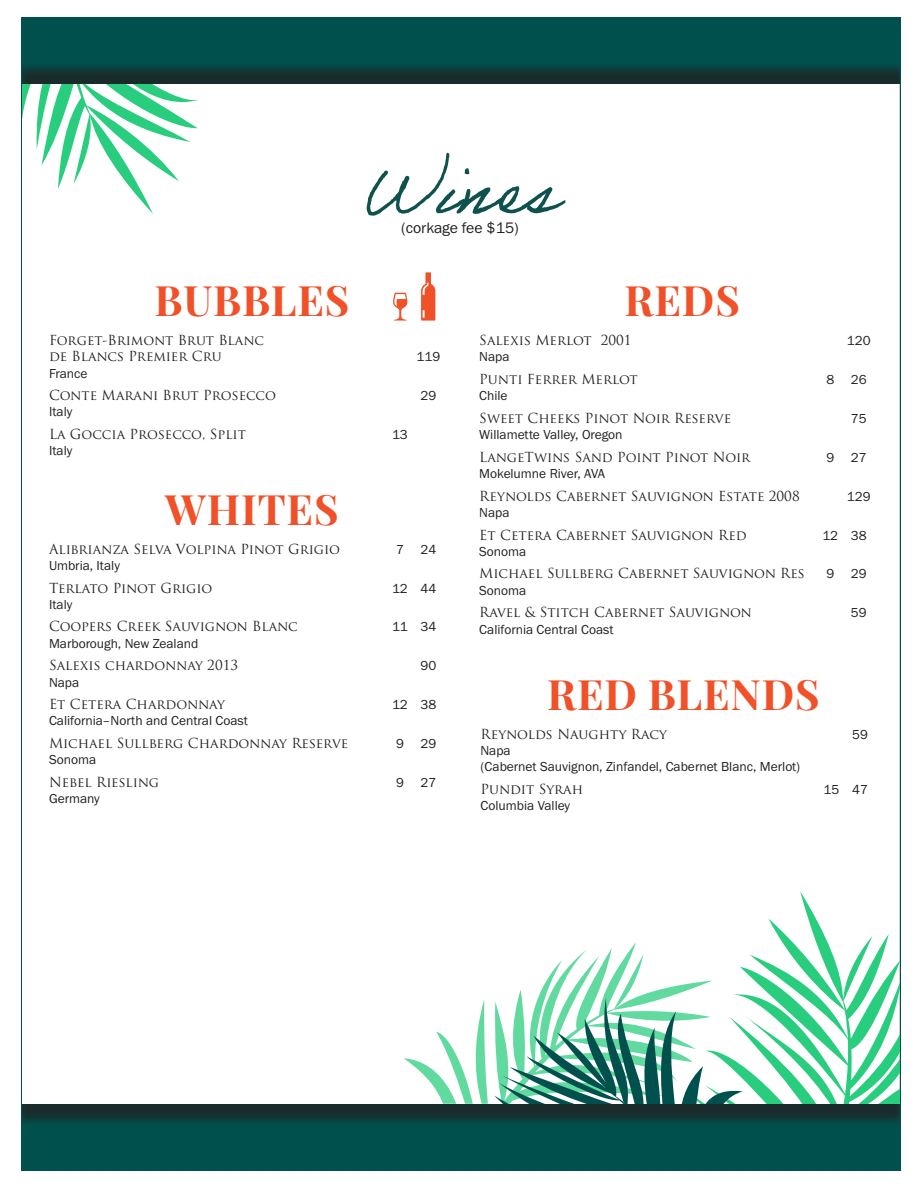
<style>
.page{position:relative;width:918px;height:1188px;background:#fff}
.page>*{position:absolute;margin:0;border:0;box-sizing:border-box;transform-origin:0 0}
.t1{font:72px "Adobe Handwriting Ernie";color:#0f524d}
.t2{font:700 42px "Playfair Display";letter-spacing:.02em;color:#f05129}
.t3{font:15.75px "Franklin Gothic URW Boo";letter-spacing:-.005em;color:#231f20}
.t4{font:13.5px/16.2px "Trajan Pro";color:#231f20}
.t5{font:13.5px/16.2px "Franklin Gothic URW Boo";color:#231f20}
</style>
<div class="page">
<div style="left:21px;top:1065px;width:880px;height:106px;background:#00514d"></div>
<div style="left:21px;top:17px;width:880px;height:106px;background:#00514d"></div>
<div style="left:13px;top:61px;width:898px;height:95px;background:#231f20;opacity:.75"></div>
<div style="left:12px;top:91px;width:897px;height:1036px;background:#231f20;opacity:.75"></div>
<div style="left:21px;top:84px;width:880px;height:1020px;background:#fff"></div>
<div style="left:901px;top:0;width:17px;height:1188px;background:#fff"></div>
<div style="left:0;top:0;width:21px;height:1188px;background:#fff"></div>
<svg style="left:518px;top:942px;width:168px;height:56px"></svg>
<svg style="left:686px;top:891px;width:214px;height:213px"></svg>
<svg style="left:404px;top:998px;width:399px;height:106px"></svg>
<svg style="left:22px;top:84px;width:177px;height:130px"></svg>
<svg style="left:421px;top:272px;width:14px;height:49px"></svg>
<svg style="left:393px;top:293px;width:15px;height:28px"></svg>
<p class="t1" style="left:364px;top:147px;width:194px">Wines</p>
<p class="t3" style="left:401px;top:218px;width:119px">(corkage fee $15)</p>
<p class="t2" style="left:154px;top:267px;width:197px">BUBBLES</p>
<p class="t4" style="left:49px;top:332px;width:216px">Forget-Brimont Brut Blanc de Blancs Premier Cru</p>
<p class="t5" style="left:417px;top:349px;width:25px">119</p>
<p class="t5" style="left:49px;top:365px;width:40px">France</p>
<p class="t4" style="left:49px;top:387px;width:228px">Conte Marani Brut Prosecco</p>
<p class="t5" style="left:421px;top:387px;width:17px">29</p>
<p class="t5" style="left:49px;top:404px;width:25px">Italy</p>
<p class="t4" style="left:49px;top:426px;width:199px">La Goccia Prosecco, Split</p>
<p class="t5" style="left:392px;top:426px;width:17px">13</p>
<p class="t5" style="left:49px;top:443px;width:25px">Italy</p>
<p class="t2" style="left:165px;top:476px;width:175px">WHITES</p>
<p class="t4" style="left:49px;top:541px;width:293px">Alibrianza Selva Volpina Pinot Grigio</p>
<p class="t5" style="left:396px;top:541px;width:42px">7 24</p>
<p class="t5" style="left:49px;top:557px;width:72px">Umbria, Italy</p>
<p class="t4" style="left:49px;top:579px;width:165px">Terlato Pinot Grigio</p>
<p class="t5" style="left:392px;top:580px;width:46px">12 44</p>
<p class="t5" style="left:49px;top:596px;width:25px">Italy</p>
<p class="t4" style="left:49px;top:618px;width:250px">Coopers Creek Sauvignon Blanc</p>
<p class="t5" style="left:392px;top:619px;width:46px">11 34</p>
<p class="t5" style="left:49px;top:635px;width:151px">Marborough, New Zealand</p>
<p class="t4" style="left:49px;top:657px;width:191px">Salexis chardonnay 2013</p>
<p class="t5" style="left:421px;top:657px;width:17px">90</p>
<p class="t5" style="left:49px;top:674px;width:32px">Napa</p>
<p class="t4" style="left:49px;top:696px;width:177px">Et Cetera Chardonnay</p>
<p class="t5" style="left:392px;top:696px;width:46px">12 38</p>
<p class="t5" style="left:49px;top:713px;width:201px">California–North and Central Coast</p>
<p class="t4" style="left:49px;top:735px;width:301px">Michael Sullberg Chardonnay Reserve</p>
<p class="t5" style="left:396px;top:735px;width:42px">9 29</p>
<p class="t5" style="left:49px;top:751px;width:49px">Sonoma</p>
<p class="t4" style="left:49px;top:774px;width:112px">Nebel Riesling</p>
<p class="t5" style="left:396px;top:774px;width:42px">9 27</p>
<p class="t5" style="left:49px;top:790px;width:52px">Germany</p>
<p class="t2" style="left:625px;top:267px;width:117px">REDS</p>
<p class="t4" style="left:479px;top:332px;width:154px">Salexis Merlot 2001</p>
<p class="t5" style="left:847px;top:332px;width:25px">120</p>
<p class="t5" style="left:479px;top:349px;width:32px">Napa</p>
<p class="t4" style="left:479px;top:371px;width:160px">Punti Ferrer Merlot</p>
<p class="t5" style="left:826px;top:371px;width:42px">8 26</p>
<p class="t5" style="left:479px;top:387px;width:30px">Chile</p>
<p class="t4" style="left:479px;top:410px;width:253px">Sweet Cheeks Pinot Noir Reserve</p>
<p class="t5" style="left:851px;top:410px;width:17px">75</p>
<p class="t5" style="left:479px;top:426px;width:145px">Willamette Valley, Oregon</p>
<p class="t4" style="left:479px;top:449px;width:272px">LangeTwins Sand Point Pinot Noir</p>
<p class="t5" style="left:826px;top:449px;width:42px">9 27</p>
<p class="t5" style="left:479px;top:465px;width:127px">Mokelumne River, AVA</p>
<p class="t4" style="left:479px;top:488px;width:322px">Reynolds Cabernet Sauvignon Estate 2008</p>
<p class="t5" style="left:847px;top:488px;width:25px">129</p>
<p class="t5" style="left:479px;top:504px;width:32px">Napa</p>
<p class="t4" style="left:479px;top:527px;width:269px">Et Cetera Cabernet Sauvignon Red</p>
<p class="t5" style="left:822px;top:527px;width:46px">12 38</p>
<p class="t5" style="left:479px;top:543px;width:49px">Sonoma</p>
<p class="t4" style="left:479px;top:565px;width:327px">Michael Sullberg Cabernet Sauvignon Res</p>
<p class="t5" style="left:826px;top:566px;width:42px">9 29</p>
<p class="t5" style="left:479px;top:582px;width:49px">Sonoma</p>
<p class="t4" style="left:479px;top:604px;width:274px">Ravel &amp; Stitch Cabernet Sauvignon</p>
<p class="t5" style="left:851px;top:605px;width:17px">59</p>
<p class="t5" style="left:479px;top:621px;width:136px">California Central Coast</p>
<p class="t2" style="left:547px;top:661px;width:274px">RED BLENDS</p>
<p class="t4" style="left:481px;top:726px;width:188px">Reynolds Naughty Racy</p>
<p class="t5" style="left:852px;top:726px;width:17px">59</p>
<p class="t5" style="left:481px;top:742px;width:321px">Napa<br>(Cabernet Sauvignon, Zinfandel, Cabernet Blanc, Merlot)</p>
<p class="t4" style="left:481px;top:781px;width:104px">Pundit Syrah</p>
<p class="t5" style="left:824px;top:781px;width:46px">15 47</p>
<p class="t5" style="left:481px;top:797px;width:91px">Columbia Valley</p>
</div>
